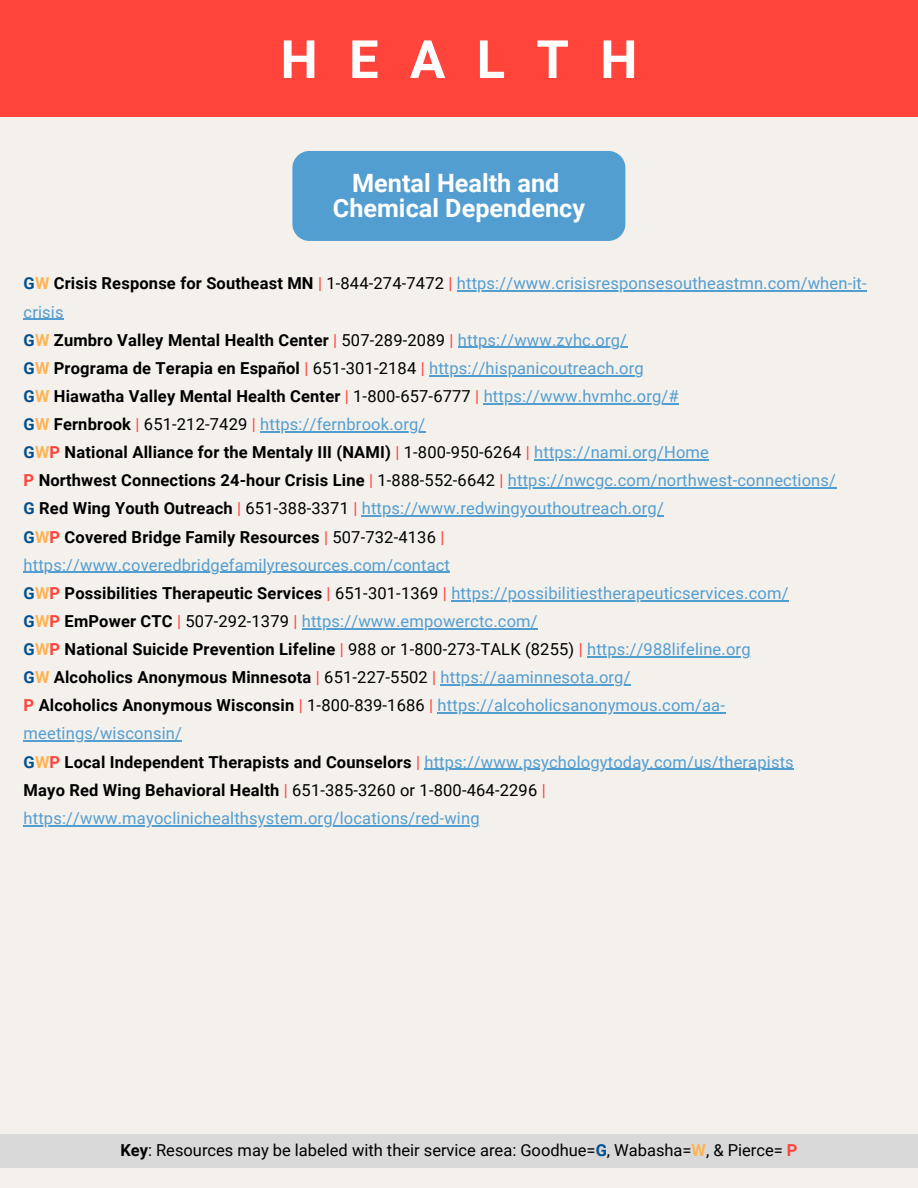
<style>
.page{position:relative;width:918px;height:1188px;background:#f4f0ec}
.page>*{position:absolute;margin:0;border:0;box-sizing:border-box;transform-origin:0 0}
.t1{font:700 52.8px "Roboto";letter-spacing:.595em;color:#fff}
.t2{font:700 25.2px/25.8px "Roboto";color:#fff;text-align:center}
.t3{font:16.5px/28.2px "Roboto";letter-spacing:.01em;color:#539ed0}
.t4{font:16.5px "Roboto";color:#000}
.s1{font-weight:700;color:#005191}
.s2{font-weight:700;color:#ffb351}
.s3{font-weight:700;color:#000}
.s4{color:#ff443b}
.s5{color:#000}
.s6{font-weight:700;color:#ff443b}
.s7{font-weight:700}
</style>
<div class="page">
<div style="left:0;top:0;width:918px;height:117px;background:#ff443b"></div>
<div style="left:292px;top:151px;width:333px;height:90px;background:#539ed0;border-radius:17px"></div>
<hr style="left:457px;top:291px;width:410px;height:1px;background:#539ed0">
<hr style="left:24px;top:319px;width:40px;height:1px;background:#539ed0">
<hr style="left:458px;top:347px;width:169px;height:1px;background:#539ed0">
<hr style="left:429px;top:375px;width:206px;height:1px;background:#539ed0">
<hr style="left:484px;top:403px;width:195px;height:1px;background:#539ed0">
<hr style="left:260px;top:431px;width:166px;height:1px;background:#539ed0">
<hr style="left:534px;top:459px;width:175px;height:1px;background:#539ed0">
<hr style="left:508px;top:487px;width:328px;height:2px;background:#539ed0">
<hr style="left:362px;top:516px;width:302px;height:1px;background:#539ed0">
<hr style="left:24px;top:572px;width:426px;height:1px;background:#539ed0">
<hr style="left:451px;top:600px;width:338px;height:1px;background:#539ed0">
<hr style="left:302px;top:628px;width:236px;height:1px;background:#539ed0">
<hr style="left:587px;top:656px;width:164px;height:1px;background:#539ed0">
<hr style="left:441px;top:684px;width:190px;height:1px;background:#539ed0">
<svg style="left:438px;top:712px;width:9px;height:2px"></svg>
<hr style="left:447px;top:712px;width:278px;height:2px;background:#539ed0">
<hr style="left:24px;top:741px;width:158px;height:1px;background:#539ed0">
<hr style="left:424px;top:769px;width:370px;height:1px;background:#539ed0">
<hr style="left:24px;top:825px;width:456px;height:1px;background:#539ed0">
<div style="left:0;top:1134px;width:918px;height:34px;background:#d9d9d9"></div>
<h1 class="t1" style="left:281px;top:29px;width:358px">HEALTH</h1>
<h2 class="t2" style="left:333px;top:170px;width:254px">Mental Health and<br>Chemical Dependency</h2>
<p class="t3" style="left:24px;top:270px;width:845px"><span class="s1">G</span><span class="s2">W</span> <span class="s3">Crisis Response for Southeast MN</span> <span class="s4">|</span> <span class="s5">1-844-274-7472</span> <span class="s4">|</span> https://www.crisisresponsesoutheastmn.com/when-it&shy;crisis<br><span class="s1">G</span><span class="s2">W</span> <span class="s3">Zumbro Valley Mental Health Center</span> <span class="s4">|</span> <span class="s5">507-289-2089</span> <span class="s4">|</span> https://www.zvhc.org/<br><span class="s1">G</span><span class="s2">W</span> <span class="s3">Programa de Terapia en Español</span> <span class="s4">|</span> <span class="s5">651-301-2184</span> <span class="s4">|</span> https://hispanicoutreach.org<br><span class="s1">G</span><span class="s2">W</span> <span class="s3">Hiawatha Valley Mental Health Center</span> <span class="s4">|</span> <span class="s5">1-800-657-6777</span> <span class="s4">|</span> https://www.hvmhc.org/#<br><span class="s1">G</span><span class="s2">W</span> <span class="s3">Fernbrook</span> <span class="s4">|</span> <span class="s5">651-212-7429</span> <span class="s4">|</span> https://fernbrook.org/<br><span class="s1">G</span><span class="s2">W</span><span class="s6">P</span> <span class="s3">National Alliance for the Mentaly III (NAMI)</span> <span class="s4">|</span> <span class="s5">1-800-950-6264</span> <span class="s4">|</span> https://nami.org/Home<br><span class="s6">P</span> <span class="s3">Northwest Connections 24-hour Crisis Line</span> <span class="s4">|</span> <span class="s5">1-888-552-6642</span> <span class="s4">|</span> https://nwcgc.com/northwest-connections/<br><span class="s1">G</span> <span class="s3">Red Wing Youth Outreach</span> <span class="s4">|</span> <span class="s5">651-388-3371</span> <span class="s4">|</span> https://www.redwingyouthoutreach.org/<br><span class="s1">G</span><span class="s2">W</span><span class="s6">P</span> <span class="s3">Covered Bridge Family Resources</span> <span class="s4">|</span> <span class="s5">507-732-4136</span> <span class="s4">| </span>https://www.coveredbridgefamilyresources.com/contact<br><span class="s1">G</span><span class="s2">W</span><span class="s6">P</span> <span class="s3">Possibilities Therapeutic Services</span> <span class="s4">|</span> <span class="s5">651-301-1369</span> <span class="s4">|</span> https://possibilitiestherapeuticservices.com/<br><span class="s1">G</span><span class="s2">W</span><span class="s6">P</span> <span class="s3">EmPower CTC</span> <span class="s4">|</span> <span class="s5">507-292-1379</span> <span class="s4">|</span> https://www.empowerctc.com/<br><span class="s1">G</span><span class="s2">W</span><span class="s6">P</span> <span class="s3">National Suicide Prevention Lifeline</span> <span class="s4">|</span> <span class="s5">988 or 1-800-273-TALK (8255)</span> <span class="s4">|</span> https://988lifeline.org<br><span class="s1">G</span><span class="s2">W</span> <span class="s3">Alcoholics Anonymous Minnesota</span> <span class="s4">|</span> <span class="s5">651-227-5502</span> <span class="s4">|</span> https://aaminnesota.org/<br><span class="s6">P</span> <span class="s3">Alcoholics Anonymous Wisconsin</span> <span class="s4">|</span> <span class="s5">1-800-839-1686</span> <span class="s4">|</span> https://alcoholicsanonymous.com/aa&shy;meetings/wisconsin/<br><span class="s1">G</span><span class="s2">W</span><span class="s6">P</span> <span class="s3">Local Independent Therapists and Counselors</span> <span class="s4">|</span> https://www.psychologytoday.com/us/therapists<br><span class="s3">Mayo Red Wing Behavioral Health</span> <span class="s4">|</span> <span class="s5">651-385-3260 or 1-800-464-2296</span> <span class="s4">| </span>https://www.mayoclinichealthsystem.org/locations/red-wing</p>
<p class="t4" style="left:120px;top:1141px;width:679px"><span class="s7">Key</span>: Resources may be labeled with their service area: Goodhue=<span class="s1">G</span>, Wabasha=<span class="s2">W</span>, &amp; Pierce= <span class="s6">P</span></p>
</div>
